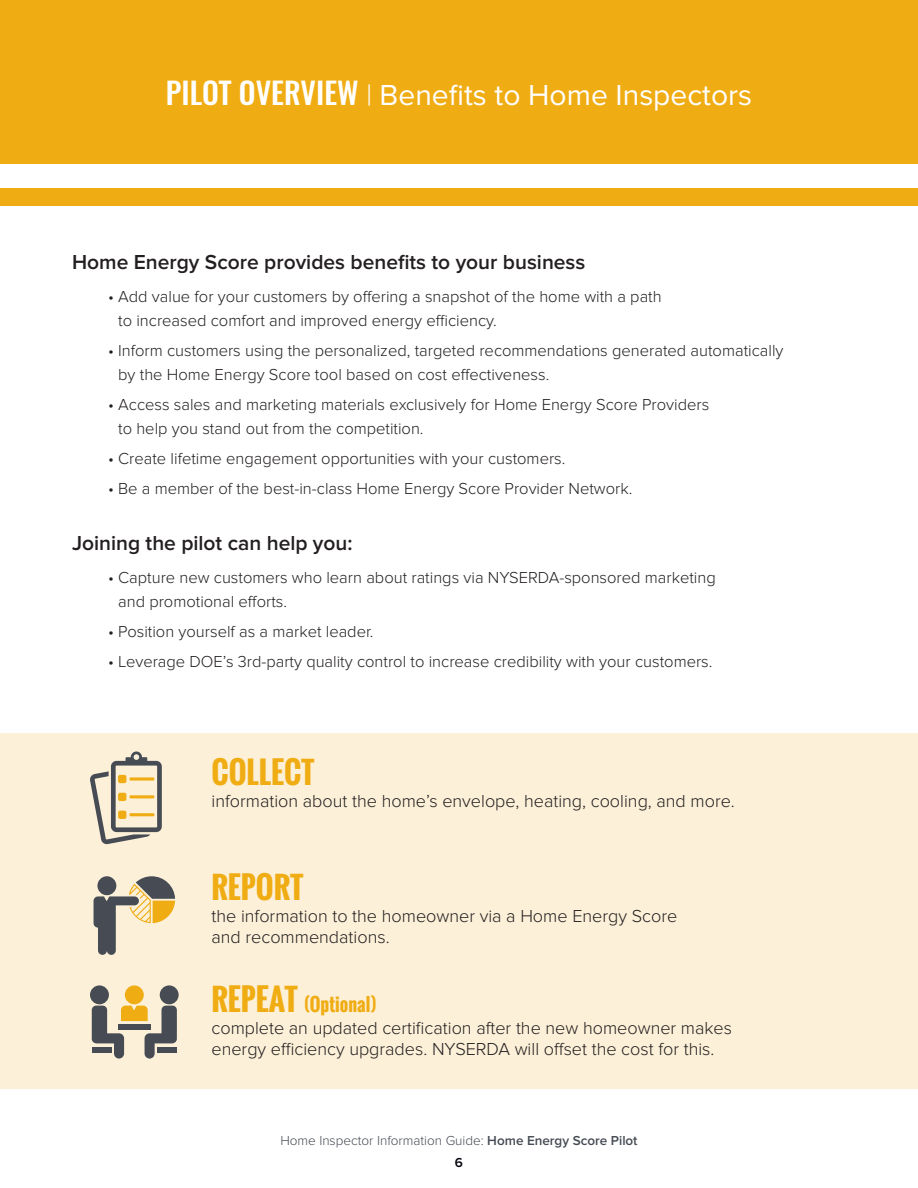
<style>
.page{position:relative;width:918px;height:1188px;background:#fff}
.page>*{position:absolute;margin:0;border:0;box-sizing:border-box;transform-origin:0 0}
.t1{font:30px "Proxima Nova";color:#fff}
.Oswald_Bold{font:700 30px "Oswald";color:#f0ac13}
.t2{font:600 21px "Proxima Nova";color:#231f20}
.t3{font:300 18px/21.6px "Proxima Nova";color:#231f20}
.Oswald_Bold-2{font:700 18px "Oswald";color:#f0ac13}
.Body_Text{font:300 16.5px/24px "Proxima Nova";color:#231f20}
.t4{font:300 13.5px "Proxima Nova";color:#464b54}
.t5{font:600 13.5px "Proxima Nova";color:#00000b}
.s1{font-family:"Oswald";font-weight:500}
.s2{font-weight:300}
.s3{font-size:30px}
.s4{font-weight:600}
</style>
<div class="page">
<div style="left:0;top:1px;width:918px;height:205px;background:#f0ac13"></div>
<div style="left:0;top:733px;width:918px;height:356px;background:#fcf0d8"></div>
<svg style="left:94px;top:876px;width:81px;height:79px"></svg>
<div style="left:125px;top:985px;width:19px;height:19px;background:#f0ac13;border-radius:50%"></div>
<div style="left:160px;top:985px;width:19px;height:19px;background:#464b54;border-radius:50%"></div>
<div style="left:90px;top:985px;width:19px;height:19px;background:#464b54;border-radius:50%"></div>
<svg style="left:92px;top:1006px;width:85px;height:53px"></svg>
<div style="left:92px;top:1047px;width:20px;height:6px;background:#464b54"></div>
<div style="left:157px;top:1047px;width:20px;height:6px;background:#464b54"></div>
<svg style="left:90px;top:751px;width:72px;height:94px"></svg>
<div style="left:118px;top:775px;width:8px;height:8px;background:#f0ac13;border-radius:2px"></div>
<svg style="left:130px;top:777px;width:24px;height:4px"></svg>
<div style="left:118px;top:793px;width:8px;height:8px;background:#f0ac13;border-radius:2px"></div>
<hr style="left:130px;top:795px;width:24px;height:3px;background:#f0ac13">
<div style="left:118px;top:811px;width:8px;height:8px;background:#f0ac13;border-radius:2px"></div>
<hr style="left:130px;top:813px;width:24px;height:3px;background:#f0ac13">
<div style="left:0;top:164px;width:918px;height:24px;background:#fff"></div>
<p class="t1" style="left:166px;top:77px;width:588px"><span class="s1">PILOT OVERVIEW</span> <span class="s2">|</span> Benefits to Home Inspectors</p>
<h2 class="t2" style="left:72px;top:250px;width:515px">Home Energy Score provides benefits to your business</h2>
<p class="Body_Text" style="left:118px;top:284px;width:545px;text-indent:-10px">• Add value for your customers by offering a snapshot of the home with a path to increased comfort and improved energy efficiency.</p>
<p class="Body_Text" style="left:118px;top:338px;width:667px;text-indent:-10px">• Inform customers using the personalized, targeted recommendations generated automatically by the Home Energy Score tool based on cost effectiveness.</p>
<p class="Body_Text" style="left:118px;top:392px;width:593px;text-indent:-10px">• Access sales and marketing materials exclusively for Home Energy Score Providers to help you stand out from the competition.</p>
<p class="Body_Text" style="left:108px;top:446px;width:459px">• Create lifetime engagement opportunities with your customers.</p>
<p class="Body_Text" style="left:108px;top:476px;width:526px">• Be a member of the best-in-class Home Energy Score Provider Network.</p>
<h2 class="t2" style="left:72px;top:531px;width:282px">Joining the pilot can help you:</h2>
<p class="Body_Text" style="left:118px;top:566px;width:599px;text-indent:-10px">• Capture new customers who learn about ratings via NYSERDA-sponsored marketing and promotional efforts.</p>
<p class="Body_Text" style="left:108px;top:620px;width:267px">• Position yourself as a market leader.</p>
<p class="Body_Text" style="left:108px;top:650px;width:606px">• Leverage DOE’s 3rd-party quality control to increase credibility with your customers.</p>
<p class="Oswald_Bold" style="left:212px;top:750px;width:105px">COLLECT</p>
<p class="t3" style="left:212px;top:790px;width:525px">information about the home’s envelope, heating, cooling, and more.</p>
<p class="Oswald_Bold" style="left:212px;top:865px;width:94px">REPORT</p>
<p class="t3" style="left:212px;top:905px;width:467px">the information to the homeowner via a Home Energy Score and recommendations.</p>
<p class="Oswald_Bold-2" style="left:212px;top:991px;width:167px"><span class="s3">REPEAT</span> (Optional)</p>
<p class="t3" style="left:212px;top:1017px;width:522px">complete an updated certification after the new homeowner makes energy efficiency upgrades. NYSERDA will offset the cost for this.</p>
<p class="t4" style="left:280px;top:1132px;width:359px">Home Inspector Information Guide: <span class="s4">Home Energy Score Pilot</span></p>
<p class="t5" style="left:455px;top:1155px;width:10px">6</p>
</div>
